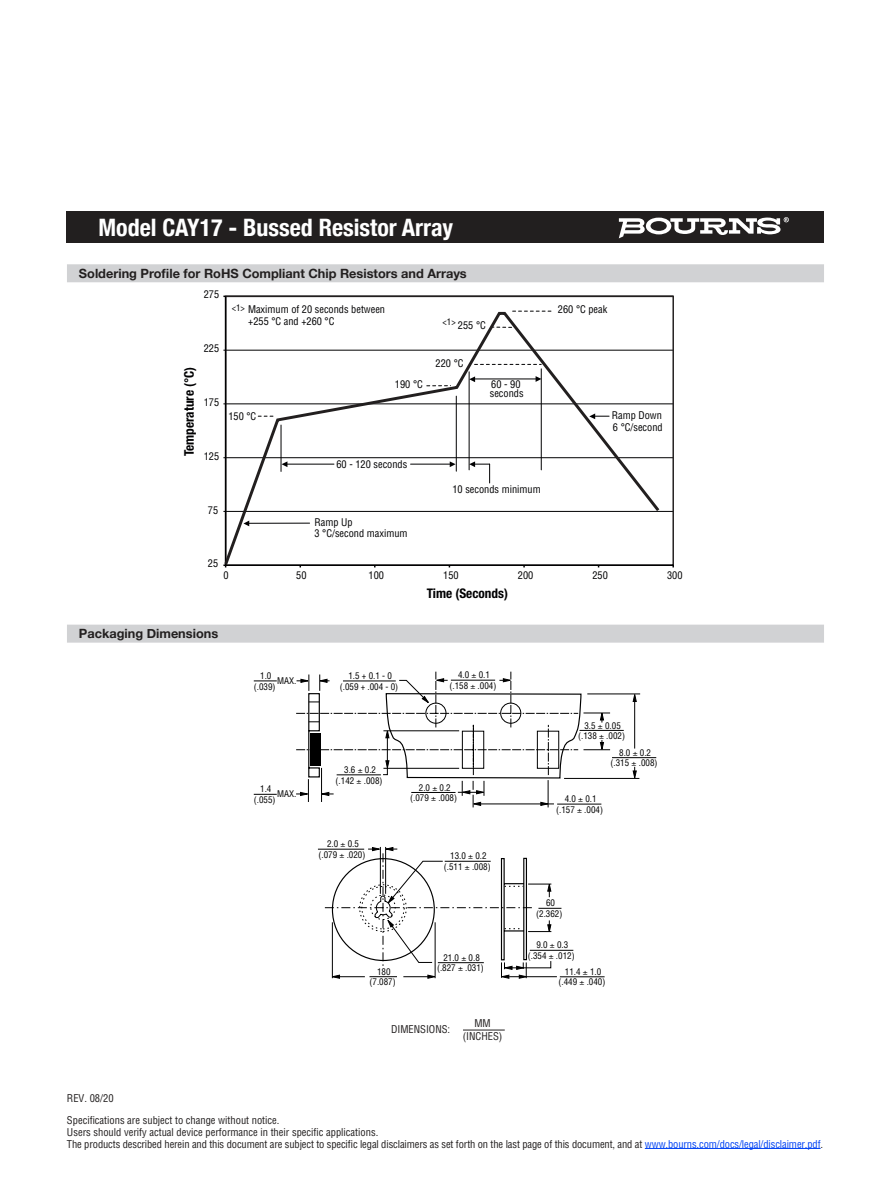
<style>
.page{position:relative;width:891px;height:1188px;background:#fff}
.page>*{position:absolute;margin:0;border:0;box-sizing:border-box;transform-origin:0 0}
.t1{font:700 condensed 24px "Helvetica Neue";color:#fff}
.t2{font:700 condensed 13.35px "Helvetica Neue";color:#010102}
.t3{font:700 12.75px "Helvetica Neue";color:#221f1f}
.t4{font:condensed 10.5px/12px "Helvetica";letter-spacing:-.01em;color:#221f1f;text-align:center}
.t5{font:condensed 10.35px/8.9px "Helvetica";color:#010102}
.t6{font:condensed 9px/10.5px "Helvetica";color:#000;text-align:center}
.t7{font:condensed 8.85px "Helvetica";color:#010102}
.s1{color:#0042f4}
</style>
<div class="page">
<hr style="left:463px;top:1030px;width:42px;height:1px;background:#221f1f">
<div style="left:67px;top:625px;width:757px;height:18px;background:#d1d2d4"></div>
<hr style="left:587px;top:694px;width:53px;height:1px;background:#000">
<hr style="left:564px;top:778px;width:75px;height:1px;background:#000">
<svg style="left:633px;top:693px;width:4px;height:9px"></svg>
<hr style="left:634px;top:697px;width:1px;height:52px;background:#000">
<svg style="left:254px;top:794px;width:23px;height:1px"></svg>
<svg style="left:254px;top:681px;width:23px;height:1px"></svg>
<hr style="left:612px;top:757px;width:44px;height:1px;background:#000">
<hr style="left:580px;top:730px;width:44px;height:1px;background:#000">
<hr style="left:318px;top:849px;width:46px;height:1px;background:#000">
<hr style="left:560px;top:976px;width:45px;height:1px;background:#000">
<hr style="left:530px;top:950px;width:43px;height:1px;background:#000">
<hr style="left:645px;top:1148px;width:176px;height:1px;background:#0042f4">
<div style="left:67px;top:211px;width:757px;height:32px;background:#221f1f"></div>
<svg style="left:619px;top:217px;width:170px;height:21px"></svg>
<div style="left:67px;top:264px;width:757px;height:18px;background:#d1d2d4"></div>
<hr style="left:226px;top:511px;width:447px;height:1px;background:#010102">
<hr style="left:226px;top:457px;width:447px;height:1px;background:#010102">
<hr style="left:226px;top:404px;width:447px;height:1px;background:#010102">
<hr style="left:226px;top:350px;width:447px;height:1px;background:#010102">
<hr style="left:225px;top:296px;width:1px;height:269px;background:#010102">
<hr style="left:226px;top:565px;width:447px;height:1px;background:#010102">
<svg style="left:223px;top:310px;width:439px;height:258px"></svg>
<hr style="left:474px;top:379px;width:63px;height:1px;background:#010102">
<svg style="left:632px;top:766px;width:5px;height:13px"></svg>
<svg style="left:296px;top:672px;width:314px;height:136px"></svg>
<svg style="left:325px;top:846px;width:236px;height:133px"></svg>
<h1 class="t1" style="left:98px;top:219px;width:356px">Model CAY17 - Bussed Resistor Array</h1>
<p class="t3" style="left:79px;top:263px;width:389px">Soldering Pro昀椀le for RoHS Compliant Chip Resistors and Arrays</p>
<p class="t5" style="left:204px;top:291px;width:17px">275</p>
<p class="t5" style="left:204px;top:345px;width:17px">225</p>
<p class="t2" style="left:184px;top:456px;width:91px;rotate:-90deg">Temperature (°C)</p>
<p class="t5" style="left:204px;top:399px;width:17px">175</p>
<p class="t5" style="left:204px;top:453px;width:17px">125</p>
<p class="t7" style="left:232px;top:304px;width:15px">&lt;1&gt;</p>
<p class="t5" style="left:248px;top:304px;width:139px;line-height:12.3px">Maximum of 20 seconds between +255 °C and +260 °C</p>
<p class="t5" style="left:228px;top:413px;width:29px">150 °C</p>
<p class="t5" style="left:395px;top:381px;width:29px">190 °C</p>
<p class="t5" style="left:336px;top:461px;width:72px">60 - 120 seconds</p>
<p class="t5" style="left:208px;top:506px;width:12px">75</p>
<p class="t5" style="left:208px;top:560px;width:12px">25</p>
<p class="t5" style="left:315px;top:518px;width:95px;line-height:10.8px">Ramp Up<br>3 °C/second maximum</p>
<p class="t7" style="left:443px;top:318px;width:15px">&lt;1&gt;</p>
<p class="t5" style="left:458px;top:322px;width:29px">255 °C</p>
<p class="t5" style="left:436px;top:360px;width:29px">220 °C</p>
<p class="t5" style="left:490px;top:381px;width:35px">60 - 90 seconds</p>
<p class="t5" style="left:452px;top:485px;width:90px">10 seconds minimum</p>
<p class="t5" style="left:558px;top:305px;width:51px">260 °C peak</p>
<p class="t5" style="left:612px;top:411px;width:52px;line-height:11.2px">Ramp Down<br>6 °C/second</p>
<p class="t5" style="left:224px;top:572px;width:7px">0</p>
<p class="t5" style="left:296px;top:572px;width:12px">50</p>
<p class="t5" style="left:369px;top:572px;width:17px">100</p>
<p class="t5" style="left:443px;top:572px;width:17px">150</p>
<p class="t5" style="left:518px;top:572px;width:17px">200</p>
<p class="t5" style="left:592px;top:572px;width:17px">250</p>
<p class="t5" style="left:667px;top:572px;width:17px">300</p>
<p class="t2" style="left:427px;top:588px;width:83px">Time (Seconds)</p>
<p class="t3" style="left:79px;top:629px;width:141px">Packaging Dimensions</p>
<p class="t4" style="left:67px;top:1093px;width:48px">REV. 08/20</p>
<p class="t6" style="left:254px;top:671px;width:23px">1.0 (.039)</p>
<p class="t6" style="left:277px;top:676px;width:21px">MAX.</p>
<p class="t6" style="left:340px;top:671px;width:60px">1.5 + 0.1 - 0 (.059 + .004 - 0)</p>
<p class="t6" style="left:449px;top:671px;width:48px">4.0 0.1 (.158 .004)</p>
<p class="t6" style="left:254px;top:785px;width:23px">1.4 (.055)</p>
<p class="t6" style="left:277px;top:790px;width:21px">MAX.</p>
<p class="t6" style="left:336px;top:765px;width:48px">3.6 0.2 (.142 .008)</p>
<p class="t6" style="left:319px;top:840px;width:48px">2.0 0.5 (.079 .020)</p>
<p class="t6" style="left:410px;top:783px;width:48px">2.0 0.2 (.079 .008)</p>
<p class="t6" style="left:444px;top:852px;width:48px">13.0 0.2 (.511 .008)</p>
<p class="t6" style="left:370px;top:967px;width:28px">180 (7.087)</p>
<p class="t6" style="left:437px;top:953px;width:48px">21.0 0.8 (.827 .031)</p>
<p class="t4" style="left:391px;top:1024px;width:61px">DIMENSIONS:</p>
<p class="t4" style="left:463px;top:1018px;width:41px;line-height:12.6px">MM (INCHES)</p>
<p class="t6" style="left:578px;top:721px;width:48px">3.5 0.05 (.138 .002)</p>
<p class="t6" style="left:611px;top:748px;width:48px">8.0 0.2 (.315 .008)</p>
<p class="t6" style="left:556px;top:795px;width:48px">4.0 0.1 (.157 .004)</p>
<p class="t6" style="left:536px;top:899px;width:28px">60 (2.362)</p>
<p class="t6" style="left:528px;top:941px;width:48px">9.0 0.3 (.354 .012)</p>
<p class="t6" style="left:559px;top:967px;width:48px">11.4 1.0 (.449 .040)</p>
<p class="t4" style="left:67px;top:1115px;width:758px;text-align:left">Specifications are subject to change without notice.<br>Users should verify actual device performance in their specific applications.<br>The products described herein and this document are subject to specific legal disclaimers as set forth on the last page of this document, and at <span class="s1">www.bourns.com/docs/legal/disclaimer.pdf</span>.</p>
</div>
